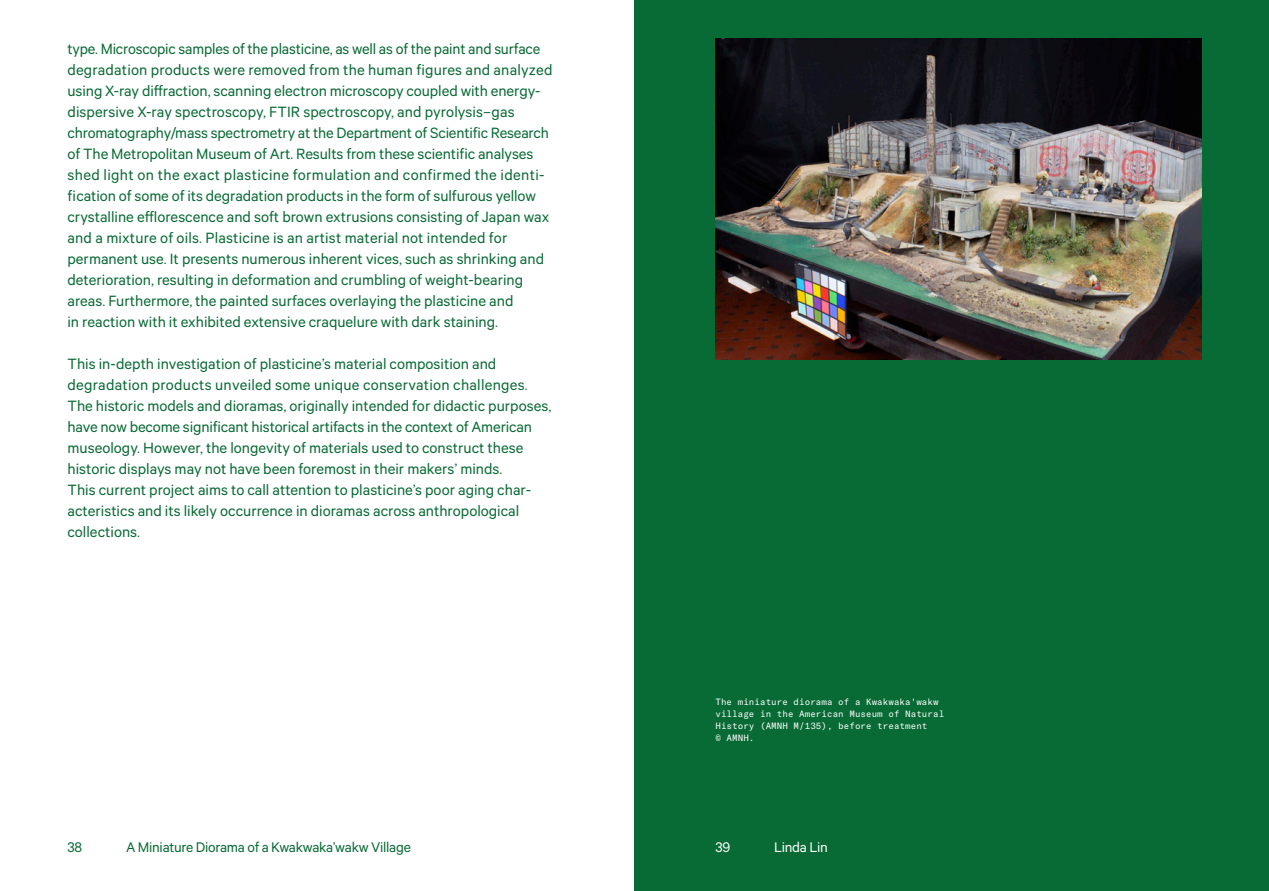
<style>
.page{position:relative;width:1269px;height:891px;background:#fff}
.page>*{position:absolute;margin:0;border:0;box-sizing:border-box;transform-origin:0 0}
.t1{font:16.8px/21px "The Met Sans";color:#086a34}
.t2{font:15.75px "The Met Sans";letter-spacing:-.015em;color:#086a34}
.t3{font:15.75px "The Met Sans";letter-spacing:-.015em;color:#fff}
.t4{font:9px/12px "GT America Mono";color:#fff}
</style>
<div class="page">
<div style="left:634px;top:0;width:635px;height:891px;background:#086a34"></div>
<img style="left:716px;top:38px;width:486px;height:321px">
<p class="t1" style="left:68px;top:38px;width:487px">type. Microscopic samples of the plasticine, as well as of the paint and surface degradation products were removed from the human figures and analyzed using X-ray diffraction, scanning electron microscopy coupled with energy&shy;dispersive X-ray spectroscopy, FTIR spectroscopy, and pyrolysis–gas chromatography/mass spectrometry at the Department of Scientific Research of The Metropolitan Museum of Art. Results from these scientific analyses shed light on the exact plasticine formulation and confirmed the identi&shy;fication of some of its degradation products in the form of sulfurous yellow crystalline efflorescence and soft brown extrusions consisting of Japan wax and a mixture of oils. Plasticine is an artist material not intended for permanent use. It presents numerous inherent vices, such as shrinking and deterioration, resulting in deformation and crumbling of weight-bearing areas. Furthermore, the painted surfaces overlaying the plasticine and<br>in reaction with it exhibited extensive craquelure with dark staining.</p>
<p class="t1" style="left:68px;top:353px;width:485px">This in-depth investigation of plasticine’s material composition and degradation products unveiled some unique conservation challenges.<br>The historic models and dioramas, originally intended for didactic purposes, have now become significant historical artifacts in the context of American museology. However, the longevity of materials used to construct these historic displays may not have been foremost in their makers’ minds.<br>This current project aims to call attention to plasticine’s poor aging char&shy;acteristics and its likely occurrence in dioramas across anthropological collections.</p>
<p class="t4" style="left:716px;top:696px;width:230px">The miniature diorama of a Kwakwaka'wakw village in the American Museum of Natural<br>History (AMNH M/135), before treatment<br>© AMNH.</p>
<p class="t2" style="left:68px;top:838px;width:16px">38</p>
<p class="t2" style="left:126px;top:838px;width:286px">A Miniature Diorama of a Kwakwaka’wakw Village</p>
<p class="t3" style="left:716px;top:838px;width:16px">39</p>
<p class="t3" style="left:774px;top:838px;width:55px">Linda Lin</p>
</div>
